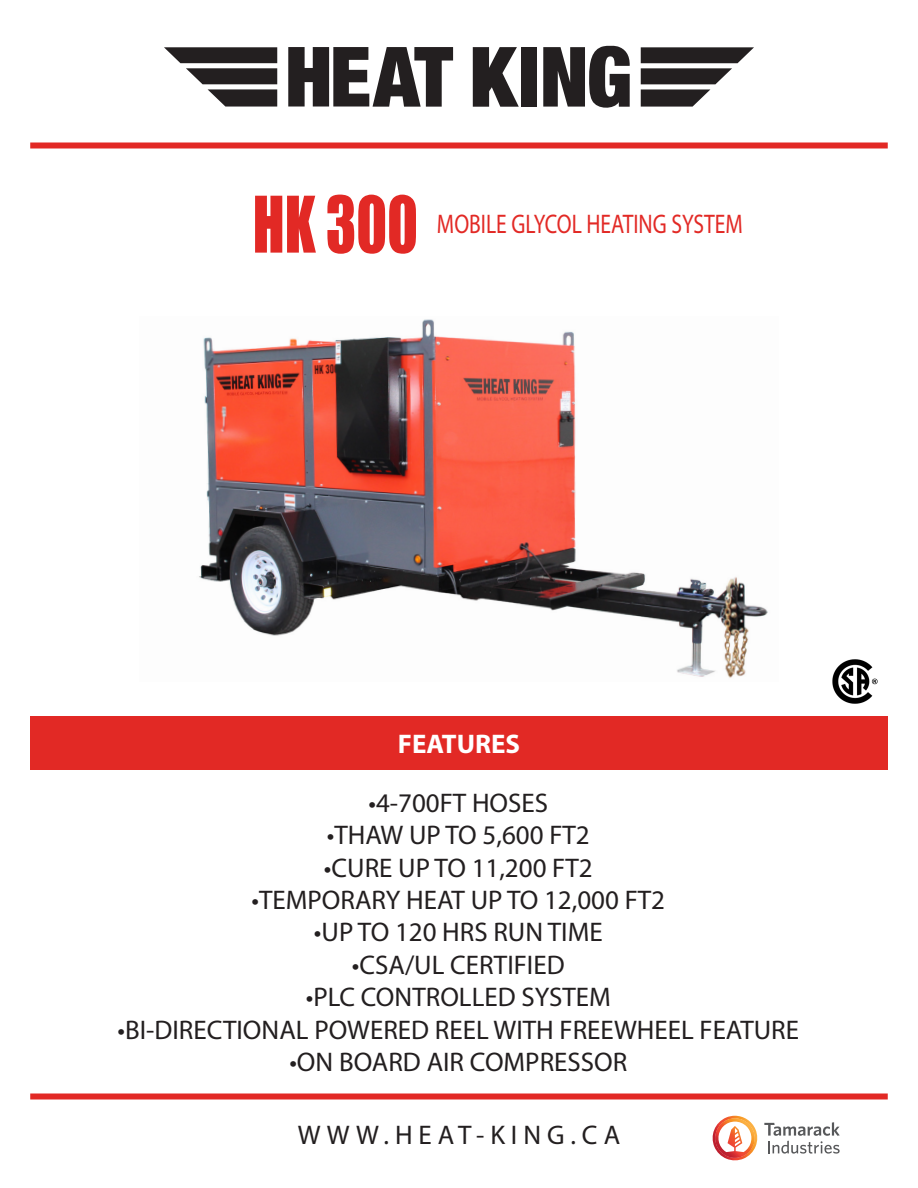
<style>
.page{position:relative;width:918px;height:1188px;background:#fff}
.page>*{position:absolute;margin:0;border:0;box-sizing:border-box;transform-origin:0 0}
.t1{font:72px "Impact";color:#e22925;scale:.8 1}
.t2{font:27px "Myriad Pro";color:#231f20}
.t3{font:27px "Myriad Pro";color:#e22925;scale:.8 1}
.t4{font:27px "Myriad Pro";letter-spacing:.22em;color:#231f20}
.t5{font:700 27px "Myriad Pro";color:#fff}
</style>
<div class="page">
<div style="left:30px;top:717px;width:858px;height:53px;background:#e22925"></div>
<img style="left:199px;top:319px;width:569px;height:359px">
<div style="left:30px;top:142px;width:858px;height:6px;background:#e22925"></div>
<div style="left:30px;top:1094px;width:858px;height:6px;background:#e22925"></div>
<svg style="left:712px;top:1116px;width:46px;height:45px"></svg>
<svg style="left:764px;top:1122px;width:76px;height:32px"></svg>
<svg style="left:473px;top:47px;width:46px;height:60px"></svg>
<div style="left:522px;top:47px;width:15px;height:60px;background:#231f20"></div>
<svg style="left:641px;top:47px;width:113px;height:60px"></svg>
<svg style="left:164px;top:47px;width:113px;height:60px"></svg>
<svg style="left:288px;top:47px;width:165px;height:60px"></svg>
<svg style="left:543px;top:46px;width:87px;height:62px"></svg>
<img style="left:832px;top:659px;width:46px;height:45px">
<p class="t1" style="left:253px;top:169px;width:208px">HK 300</p>
<p class="t3" style="left:437px;top:207px;width:384px">MOBILE GLYCOL HEATING SYSTEM</p>
<p class="t5" style="left:398px;top:727px;width:124px">FEATURES</p>
<p class="t2" style="left:368px;top:786px;width:181px">•4-700FT HOSES</p>
<p class="t2" style="left:327px;top:819px;width:264px">•THAW UP TO 5,600 FT2</p>
<p class="t2" style="left:324px;top:851px;width:270px">•CURE UP TO 11,200 FT2</p>
<p class="t2" style="left:251px;top:883px;width:415px">•TEMPORARY HEAT UP TO 12,000 FT2</p>
<p class="t2" style="left:314px;top:916px;width:290px">•UP TO 120 HRS RUN TIME</p>
<p class="t2" style="left:352px;top:948px;width:214px">•CSA/UL CERTIFIED</p>
<p class="t2" style="left:306px;top:981px;width:306px">•PLC CONTROLLED SYSTEM</p>
<p class="t2" style="left:117px;top:1013px;width:683px">•BI-DIRECTIONAL POWERED REEL WITH FREEWHEEL FEATURE</p>
<p class="t2" style="left:289px;top:1045px;width:339px">•ON BOARD AIR COMPRESSOR</p>
<p class="t4" style="left:298px;top:1118px;width:324px">WWW.HEAT-KING.CA</p>
</div>
